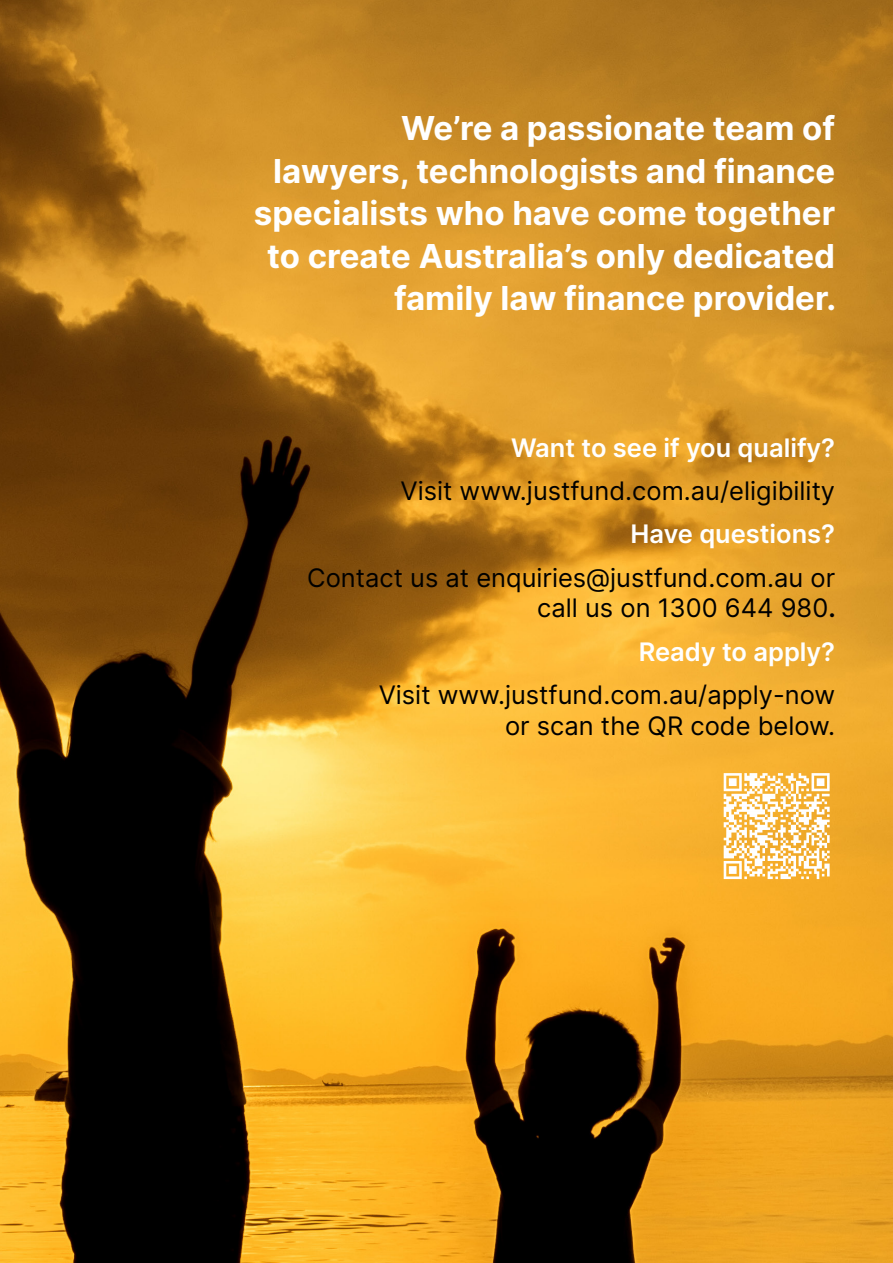
<style>
.page{position:relative;width:893px;height:1263px;background:#fff}
.page>*{position:absolute;margin:0;border:0;box-sizing:border-box;transform-origin:0 0}
.t1{font:700 33px/42.6px "Inter";color:#fff;text-align:right}
.t2{font:25.5px/30.6px "Inter";color:#000;text-align:right}
.t3{font:600 25.5px "Inter";color:#fff}
.s1{font-weight:600}
</style>
<div class="page">
<img style="left:0;top:0;width:893px;height:1263px">
<svg style="left:721px;top:772px;width:111px;height:108px"></svg>
<p class="t1" style="left:254px;top:106px;width:584px">We’re a passionate team of<br>lawyers, technologists and finance specialists who have come together to create Australia’s only dedicated family law finance provider.</p>
<p class="t3" style="left:511px;top:429px;width:326px">Want to see if you qualify?</p>
<p class="t2" style="left:400px;top:475px;width:436px">Visit www.justfund.com.au/eligibility</p>
<p class="t3" style="left:631px;top:516px;width:206px">Have questions?</p>
<p class="t2" style="left:307px;top:562px;width:530px">Contact us at enquiries@justfund.com.au or call us on 1300 644 980<span class="s1">.</span></p>
<p class="t3" style="left:639px;top:633px;width:198px">Ready to apply?</p>
<p class="t2" style="left:379px;top:679px;width:458px">Visit www.justfund.com.au/apply-now or scan the QR code below.</p>
</div>
